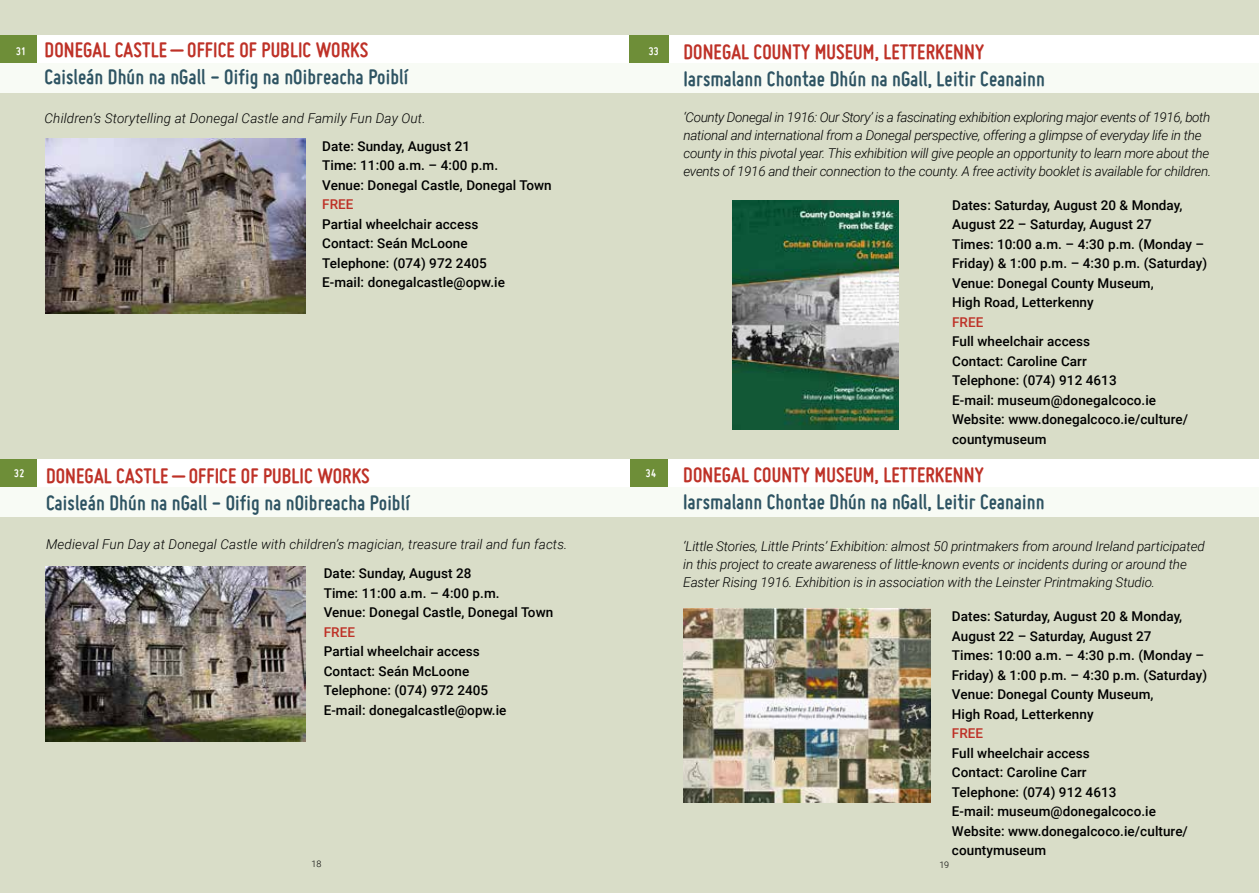
<style>
.page{position:relative;width:1259px;height:893px;background:#d9ddc8}
.page>*{position:absolute;margin:0;border:0;box-sizing:border-box;transform-origin:0 0}
.t1{font:700 22.5px/27px "Miso";letter-spacing:.005em;color:#2d5362}
.t2{font:700 22.5px "Miso";letter-spacing:.005em;color:#be3127}
.t3{font:500 13.5px/19.5px "Roboto";letter-spacing:.005em;color:#000}
.t4{font:italic 300 13.5px/18px "Roboto";letter-spacing:-.01em;color:#000}
.t5{font:italic 300 13.5px "Roboto";letter-spacing:.01em;color:#000}
.t6{font:500 13.5px "Roboto";letter-spacing:.005em;color:#be3127}
.t7{font:700 12px "Miso";color:#fff}
.t8{font:300 9px "Roboto";color:#000}
.s1{color:#be3127}
</style>
<div class="page">
<div style="left:630px;top:35px;width:629px;height:39px;background:#fff"></div>
<div style="left:0;top:35px;width:630px;height:39px;background:#fff"></div>
<div style="left:0;top:35px;width:37px;height:39px;background:#6e8e38"></div>
<div style="left:629px;top:35px;width:40px;height:28px;background:#6e8e38"></div>
<div style="left:0;top:63px;width:629px;height:30px;background:#f8fbf5"></div>
<div style="left:629px;top:63px;width:630px;height:30px;background:#f8fbf5"></div>
<div style="left:629px;top:459px;width:630px;height:39px;background:#fff"></div>
<div style="left:629px;top:459px;width:39px;height:28px;background:#6e8e38"></div>
<div style="left:629px;top:487px;width:630px;height:30px;background:#f8fbf5"></div>
<div style="left:0;top:459px;width:629px;height:39px;background:#fff"></div>
<div style="left:0;top:459px;width:37px;height:39px;background:#6e8e38"></div>
<div style="left:0;top:488px;width:629px;height:29px;background:#f8fbf5"></div>
<img style="left:684px;top:608px;width:246px;height:194px">
<img style="left:732px;top:200px;width:166px;height:229px">
<img style="left:46px;top:566px;width:260px;height:175px">
<img style="left:45px;top:139px;width:261px;height:174px">
<p class="t7" style="left:16px;top:44px;width:12px">31</p>
<h1 class="t2" style="left:45px;top:37px;width:325px">DONEGAL CASTLE – OFFICE OF PUBLIC WORKS</h1>
<p class="t7" style="left:649px;top:44px;width:12px">33</p>
<h1 class="t1" style="left:45px;top:63px;width:365px">Caisleán Dhún na nGall - Oifig na nOibreacha Poiblí</h1>
<p class="t5" style="left:45px;top:109px;width:382px">Children’s Storytelling at Donegal Castle and Family Fun Day Out.</p>
<p class="t3" style="left:322px;top:136px;width:231px">Date: Sunday, August 21<br>Time: 11:00 a.m. – 4:00 p.m.<br>Venue: Donegal Castle, Donegal Town</p>
<p class="t6" style="left:322px;top:195px;width:33px">FREE</p>
<p class="t3" style="left:322px;top:214px;width:184px">Partial wheelchair access<br>Contact: Seán McLoone<br>Telephone: (074) 972 2405<br>E-mail: donegalcastle@opw.ie</p>
<h1 class="t2" style="left:683px;top:39px;width:302px">DONEGAL COUNTY MUSEUM, LETTERKENNY</h1>
<h1 class="t1" style="left:683px;top:65px;width:363px">Iarsmalann Chontae Dhún na nGall, Leitir Ceanainn</h1>
<p class="t4" style="left:683px;top:108px;width:529px">‘County Donegal in 1916: Our Story’ is a fascinating exhibition exploring major events of 1916, both national and international from a Donegal perspective, offering a glimpse of everyday life in the county in this pivotal year. This exhibition will give people an opportunity to learn more about the events of 1916 and their connection to the county. A free activity booklet is available for children.</p>
<p class="t3" style="left:952px;top:195px;width:257px">Dates: Saturday, August 20 &amp; Monday, August 22 – Saturday, August 27<br>Times: 10:00 a.m. – 4:30 p.m. (Monday – Friday) &amp; 1:00 p.m. – 4:30 p.m. (Saturday)<br>Venue: Donegal County Museum,<br>High Road, Letterkenny</p>
<p class="t6" style="left:952px;top:312px;width:33px">FREE</p>
<p class="t3" style="left:952px;top:331px;width:237px">Full wheelchair access<br>Contact: Caroline Carr<br>Telephone: (074) 912 4613<br>E-mail: museum@donegalcoco.ie<br>Website: www.donegalcoco.ie/culture/ countymuseum</p>
<h1 class="t1" style="left:46px;top:462px;width:365px;text-indent:-32px"><sup>32</sup> <span class="s1">DONEGAL CASTLE – OFFICE OF PUBLIC WORKS<br></span>Caisleán Dhún na nGall - Oifig na nOibreacha Poiblí</h1>
<p class="t5" style="left:46px;top:535px;width:523px">Medieval Fun Day at Donegal Castle with children’s magician, treasure trail and fun facts.</p>
<p class="t3" style="left:324px;top:563px;width:231px">Date: Sunday, August 28<br>Time: 11:00 a.m. – 4:00 p.m.<br>Venue: Donegal Castle, Donegal Town</p>
<p class="t6" style="left:324px;top:622px;width:33px">FREE</p>
<p class="t3" style="left:324px;top:641px;width:184px">Partial wheelchair access<br>Contact: Seán McLoone<br>Telephone: (074) 972 2405<br>E-mail: donegalcastle@opw.ie</p>
<h1 class="t1" style="left:683px;top:460px;width:363px;text-indent:-37px"><sup>34</sup> <span class="s1">DONEGAL COUNTY MUSEUM, LETTERKENNY<br></span>Iarsmalann Chontae Dhún na nGall, Leitir Ceanainn</h1>
<p class="t4" style="left:683px;top:536px;width:523px">‘Little Stories, Little Prints’ Exhibition: almost 50 printmakers from around Ireland participated in this project to create awareness of little-known events or incidents during or around the<br>Easter Rising 1916. Exhibition is in association with the Leinster Printmaking Studio.</p>
<p class="t3" style="left:952px;top:606px;width:257px">Dates: Saturday, August 20 &amp; Monday, August 22 – Saturday, August 27<br>Times: 10:00 a.m. – 4:30 p.m. (Monday – Friday) &amp; 1:00 p.m. – 4:30 p.m. (Saturday)<br>Venue: Donegal County Museum,<br>High Road, Letterkenny</p>
<p class="t6" style="left:952px;top:724px;width:33px">FREE</p>
<p class="t3" style="left:952px;top:743px;width:237px">Full wheelchair access<br>Contact: Caroline Carr<br>Telephone: (074) 912 4613<br>E-mail: museum@donegalcoco.ie<br>Website: www.donegalcoco.ie/culture/ countymuseum</p>
<p class="t8" style="left:311px;top:857px;width:11px">18</p>
<p class="t8" style="left:939px;top:859px;width:11px">19</p>
</div>
